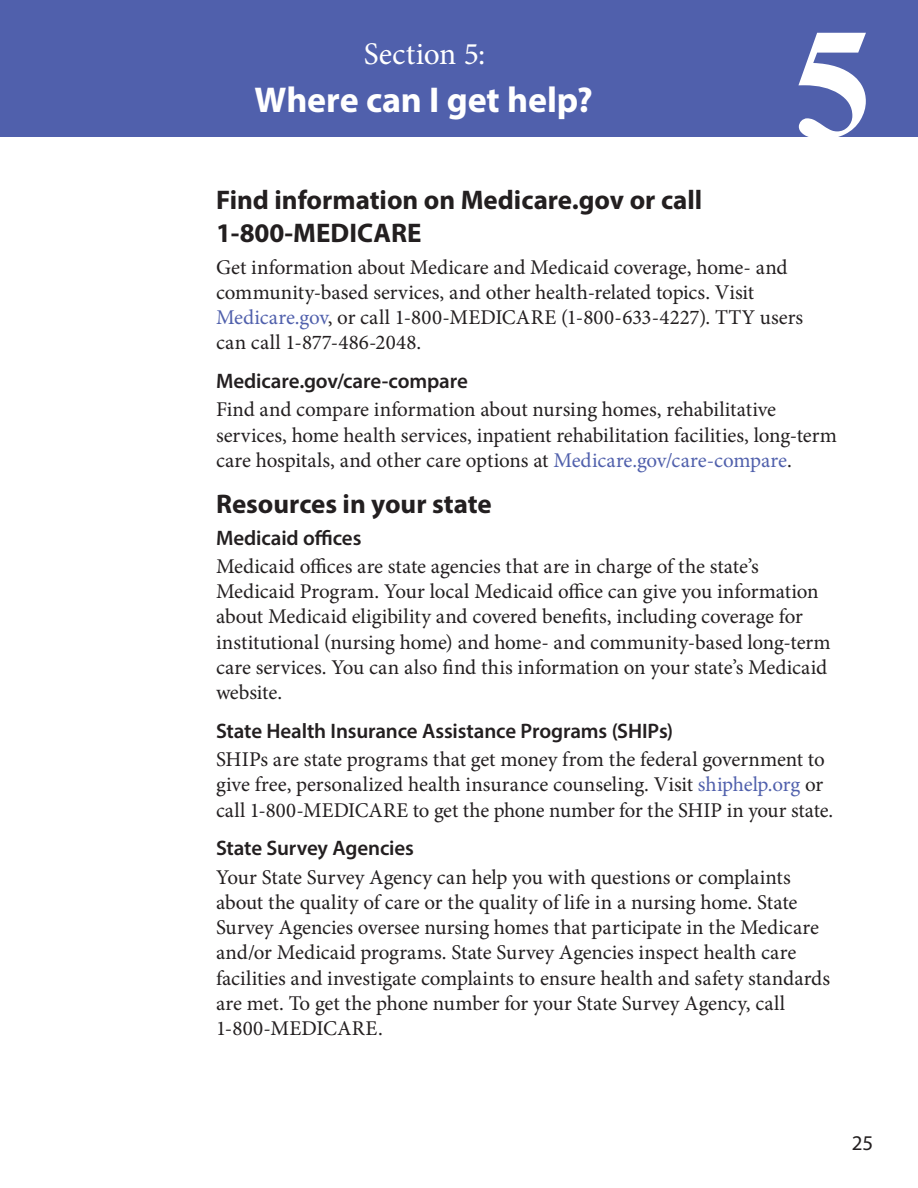
<style>
.page{position:relative;width:918px;height:1188px;background:#fff}
.page>*{position:absolute;margin:0;border:0;box-sizing:border-box;transform-origin:0 0}
.t1{font:700 157.5px "Times New Roman";color:#fff}
.section_title{font:700 36px "Myriad Pro";letter-spacing:-.005em;color:#fff}
.section_title-2{font:31.5px "Minion Pro";color:#fff}
.Heading_2{font:700 27px/32.4px "Myriad Pro";color:#231f20}
.TEXT{font:21px/25.2px "Minion Pro";letter-spacing:-.005em;color:#231f20}
.Heading_3{font:600 21px "Myriad Pro";letter-spacing:-.005em;color:#231f20}
.t2{font:21px "Myriad Pro";color:#231f20}
.s1{color:#5060ac}
</style>
<div class="page">
<div style="left:0;top:0;width:918px;height:137px;background:#5060ac"></div>
<p class="section_title-2" style="left:364px;top:33px;width:123px">Section 5:</p>
<p class="section_title" style="left:255px;top:77px;width:340px">Where can I get help?</p>
<h1 class="t1" style="left:793px;top:-25px;width:80px">5</h1>
<p class="Heading_2" style="left:216px;top:183px;width:488px">Find information on Medicare.gov or call<br>1-800-MEDICARE</p>
<p class="TEXT" style="left:216px;top:254px;width:573px">Get information about Medicare and Medicaid coverage, home- and community-based services, and other health-related topics. Visit</p>
<p class="TEXT" style="left:216px;top:305px;width:589px"><span class="s1">Medicare.gov</span>, or call 1-800-MEDICARE (1-800-633-4227). TTY users</p>
<p class="TEXT" style="left:216px;top:330px;width:207px">can call 1-877-486-2048.</p>
<p class="Heading_3" style="left:216px;top:367px;width:253px">Medicare.gov/care-compare</p>
<p class="TEXT" style="left:216px;top:397px;width:622px">Find and compare information about nursing homes, rehabilitative services, home health services, inpatient rehabilitation facilities, long-term care hospitals, and other care options at <span class="s1">Medicare.gov/care-compare</span>.</p>
<p class="Heading_2" style="left:216px;top:486px;width:277px">Resources in your state</p>
<p class="Heading_3" style="left:216px;top:524px;width:147px">Medicaid offices</p>
<p class="TEXT" style="left:216px;top:554px;width:616px">Medicaid offices are state agencies that are in charge of the state’s Medicaid Program. Your local Medicaid office can give you information about Medicaid eligibility and covered benefits, including coverage for institutional (nursing home) and home- and community-based long-term care services. You can also find this information on your state’s Medicaid website.</p>
<p class="Heading_3" style="left:216px;top:717px;width:459px">State Health Insurance Assistance Programs (SHIPs)</p>
<p class="TEXT" style="left:216px;top:747px;width:610px">SHIPs are state programs that get money from the federal government to give free, personalized health insurance counseling. Visit <span class="s1">shiphelp.org</span> or</p>
<p class="TEXT" style="left:216px;top:797px;width:619px">call 1-800-MEDICARE to get the phone number for the SHIP in your state.</p>
<p class="Heading_3" style="left:216px;top:835px;width:199px">State Survey Agencies</p>
<p class="TEXT" style="left:216px;top:864px;width:616px">Your State Survey Agency can help you with questions or complaints about the quality of care or the quality of life in a nursing home. State Survey Agencies oversee nursing homes that participate in the Medicare and/or Medicaid programs. State Survey Agencies inspect health care facilities and investigate complaints to ensure health and safety standards are met. To get the phone number for your State Survey Agency, call 1-800-MEDICARE.</p>
<p class="t2" style="left:852px;top:1130px;width:23px">25</p>
</div>
